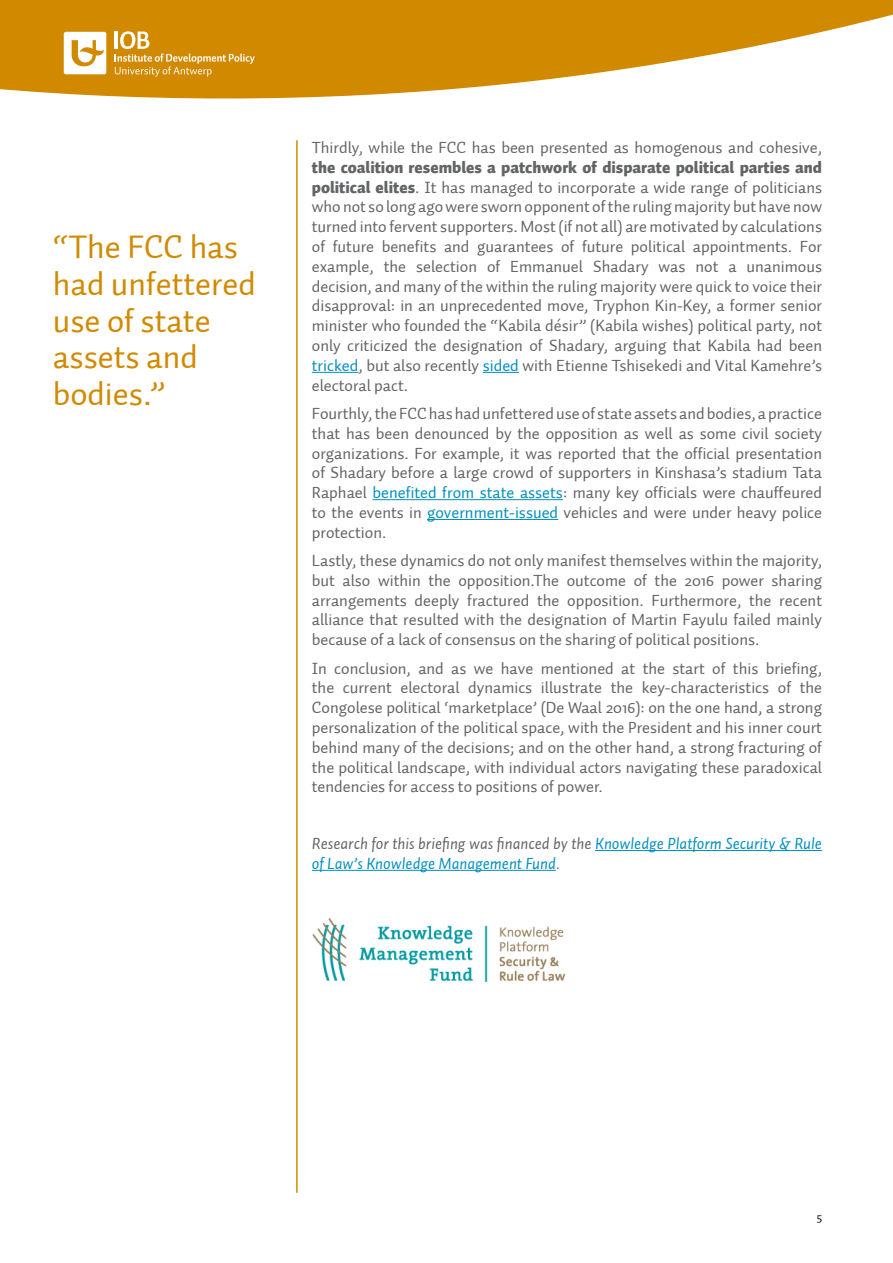
<style>
.page{position:relative;width:893px;height:1263px;background:#fff}
.page>*{position:absolute;margin:0;border:0;box-sizing:border-box;transform-origin:0 0}
.t1{font:33.3px/36.6px "Auto 1";color:#d18a00}
.t2{font:16.5px/19.8px "Auto 1";color:#636466;text-align:justify}
.t3{font:italic 16.5px/19.8px "Auto 1";color:#008fbe}
.t4{font:12px "Auto 1";color:#000}
.s1{font-weight:900}
.s2{color:#008fbe}
.s3{color:#636466}
</style>
<div class="page">
<svg style="left:0;top:0;width:893px;height:99px;fill:#d18a00"></svg>
<hr style="left:312px;top:372px;width:46px;height:1px;background:#008fbe">
<hr style="left:483px;top:372px;width:36px;height:1px;background:#008fbe">
<hr style="left:372px;top:499px;width:191px;height:1px;background:#008fbe">
<hr style="left:427px;top:519px;width:131px;height:1px;background:#008fbe">
<hr style="left:595px;top:850px;width:227px;height:1px;background:#008fbe">
<hr style="left:312px;top:870px;width:244px;height:1px;background:#008fbe">
<img style="left:312px;top:918px;width:254px;height:64px">
<svg style="left:115px;top:31px;width:140px;height:46px;background:#d79a24"></svg>
<svg style="left:64px;top:32px;width:42px;height:42px"></svg>
<hr style="left:296px;top:140px;width:2px;height:1053px;background:#d18a00">
<h1 class="t1" style="left:53px;top:229px;width:204px">“The FCC has had unfettered use of state assets and bodies.”</h1>
<p class="t2" style="left:312px;top:138px;width:512px">Thirdly, while the FCC has been presented as homogenous and cohesive,</p>
<p class="t2" style="left:312px;top:158px;width:512px"><span class="s1">the coalition resembles a patchwork of disparate political parties and political elites</span>. It has managed to incorporate a wide range of politicians who not so long ago were sworn opponent of the ruling majority but have now turned into fervent supporters. Most (if not all) are motivated by calculations of future benefits and guarantees of future political appointments. For example, the selection of Emmanuel Shadary was not a unanimous decision, and many of the within the ruling majority were quick to voice their disapproval: in an unprecedented move, Tryphon Kin-Key, a former senior minister who founded the “Kabila désir” (Kabila wishes) political party, not only criticized the designation of Shadary, arguing that Kabila had been <span class="s2">tricked</span>, but also recently <span class="s2">sided</span> with Etienne Tshisekedi and Vital Kamehre’s electoral pact.</p>
<p class="t2" style="left:312px;top:404px;width:512px">Fourthly, the FCC has had unfettered use of state assets and bodies, a practice that has been denounced by the opposition as well as some civil society organizations. For example, it was reported that the official presentation of Shadary before a large crowd of supporters in Kinshasa’s stadium Tata Raphael <span class="s2">benefited from state assets</span>: many key officials were chauffeured to the events in <span class="s2">government-issued</span> vehicles and were under heavy police protection.</p>
<p class="t2" style="left:312px;top:551px;width:512px">Lastly, these dynamics do not only manifest themselves within the majority, but also within the opposition.The outcome of the 2016 power sharing arrangements deeply fractured the opposition. Furthermore, the recent alliance that resulted with the designation of Martin Fayulu failed mainly because of a lack of consensus on the sharing of political positions.</p>
<p class="t2" style="left:312px;top:658px;width:512px">In conclusion, and as we have mentioned at the start of this briefing, the current electoral dynamics illustrate the key-characteristics of the Congolese political ‘marketplace’ (De Waal 2016): on the one hand, a strong personalization of the political space, with the President and his inner court behind many of the decisions; and on the other hand, a strong fracturing of the political landscape, with individual actors navigating these paradoxical tendencies for access to positions of power.</p>
<p class="t3" style="left:312px;top:833px;width:512px"><span class="s3">Research for this briefing was financed by the</span> Knowledge Platform Security &amp; Rule of Law’s Knowledge Management Fund<span class="s3">.</span></p>
<p class="t4" style="left:817px;top:1209px;width:7px">5</p>
</div>
